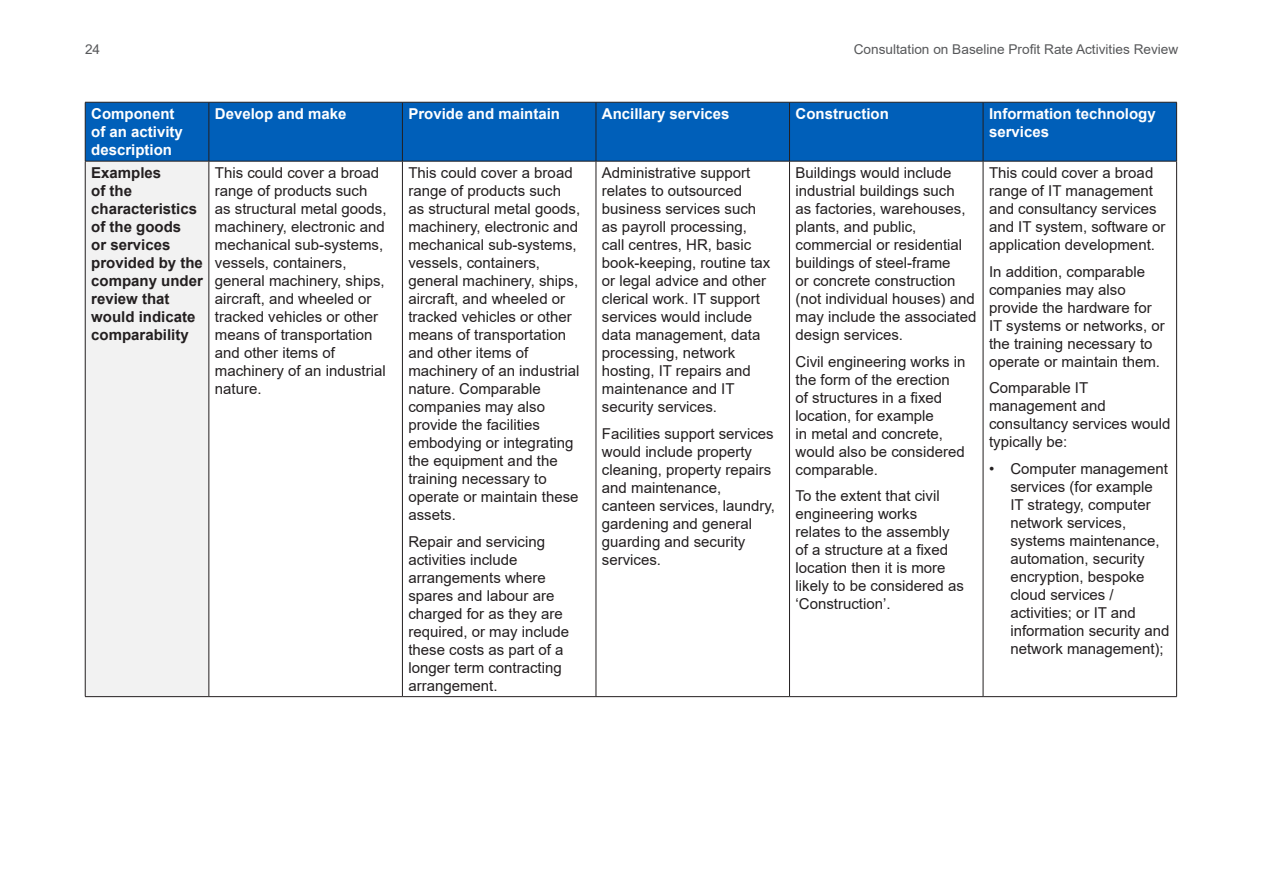
<style>
.page{position:relative;width:1263px;height:893px;background:#fff}
.page>*{position:absolute;margin:0;border:0;box-sizing:border-box;transform-origin:0 0}
.Table_body{font:15px/18px "Arial";color:#231f20}
.Table_body-2{font:700 15px/18px "Arial";color:#fff}
.Table_body-3{font:700 15px/18px "Arial";color:#231f20}
.t1{font:13.5px "Arial";color:#57585a}
</style>
<div class="page">
<div style="left:86px;top:103px;width:1090px;height:58px;background:#005fb9"></div>
<div style="left:85px;top:161px;width:124px;height:536px;background:#f2f2f2"></div>
<hr style="left:85px;top:161px;width:1px;height:535px;background:#231f20">
<hr style="left:209px;top:161px;width:1px;height:535px;background:#231f20">
<hr style="left:402px;top:161px;width:1px;height:535px;background:#231f20">
<hr style="left:596px;top:161px;width:1px;height:535px;background:#231f20">
<hr style="left:789px;top:161px;width:1px;height:535px;background:#231f20">
<hr style="left:983px;top:161px;width:1px;height:535px;background:#231f20">
<hr style="left:1176px;top:161px;width:1px;height:535px;background:#231f20">
<hr style="left:85px;top:696px;width:124px;height:1px;background:#231f20">
<hr style="left:209px;top:696px;width:193px;height:1px;background:#231f20">
<hr style="left:402px;top:696px;width:194px;height:1px;background:#231f20">
<hr style="left:596px;top:696px;width:193px;height:1px;background:#231f20">
<hr style="left:789px;top:696px;width:194px;height:1px;background:#231f20">
<hr style="left:983px;top:696px;width:194px;height:1px;background:#231f20">
<hr style="left:85px;top:102px;width:124px;height:1px;background:#231f20">
<hr style="left:85px;top:102px;width:1px;height:59px;background:#231f20">
<hr style="left:209px;top:102px;width:193px;height:1px;background:#231f20">
<hr style="left:209px;top:102px;width:1px;height:59px;background:#231f20">
<hr style="left:402px;top:102px;width:194px;height:1px;background:#231f20">
<hr style="left:402px;top:102px;width:1px;height:59px;background:#231f20">
<hr style="left:596px;top:102px;width:193px;height:1px;background:#231f20">
<hr style="left:596px;top:102px;width:1px;height:59px;background:#231f20">
<hr style="left:789px;top:102px;width:194px;height:1px;background:#231f20">
<hr style="left:789px;top:102px;width:1px;height:59px;background:#231f20">
<hr style="left:983px;top:102px;width:194px;height:1px;background:#231f20">
<hr style="left:983px;top:102px;width:1px;height:59px;background:#231f20">
<hr style="left:1176px;top:102px;width:1px;height:59px;background:#231f20">
<hr style="left:85px;top:161px;width:124px;height:1px;background:#231f20">
<hr style="left:209px;top:161px;width:193px;height:1px;background:#231f20">
<hr style="left:402px;top:161px;width:194px;height:1px;background:#231f20">
<hr style="left:596px;top:161px;width:193px;height:1px;background:#231f20">
<hr style="left:789px;top:161px;width:194px;height:1px;background:#231f20">
<hr style="left:983px;top:161px;width:194px;height:1px;background:#231f20">
<p class="t1" style="left:85px;top:40px;width:17px">24</p>
<p class="t1" style="left:854px;top:40px;width:326px">Consultation on Baseline Profit Rate Activities Review</p>
<p class="Table_body-2" style="left:91px;top:105px;width:93px">Component of an activity description</p>
<p class="Table_body-2" style="left:215px;top:105px;width:133px">Develop and make</p>
<p class="Table_body-2" style="left:408px;top:105px;width:153px">Provide and maintain</p>
<p class="Table_body-2" style="left:602px;top:105px;width:129px">Ancillary services</p>
<p class="Table_body-2" style="left:795px;top:105px;width:95px">Construction</p>
<p class="Table_body-2" style="left:989px;top:105px;width:168px">Information technology services</p>
<p class="Table_body-3" style="left:91px;top:164px;width:113px">Examples<br>of the characteristics of the goods<br>or services provided by the company under review that would indicate comparability</p>
<p class="Table_body" style="left:215px;top:164px;width:173px">This could cover a broad range of products such as structural metal goods, machinery, electronic and mechanical sub-systems, vessels, containers, general machinery, ships, aircraft, and wheeled or tracked vehicles or other means of transportation and other items of machinery of an industrial nature.</p>
<p class="Table_body" style="left:408px;top:164px;width:173px">This could cover a broad range of products such as structural metal goods, machinery, electronic and mechanical sub-systems, vessels, containers, general machinery, ships, aircraft, and wheeled or tracked vehicles or other means of transportation and other items of machinery of an industrial nature. Comparable companies may also provide the facilities embodying or integrating the equipment and the training necessary to operate or maintain these assets.</p>
<p class="Table_body" style="left:408px;top:532px;width:162px">Repair and servicing activities include arrangements where spares and labour are charged for as they are required, or may include these costs as part of a longer term contracting arrangement.</p>
<p class="Table_body" style="left:602px;top:164px;width:170px">Administrative support relates to outsourced business services such as payroll processing, call centres, HR, basic book-keeping, routine tax or legal advice and other clerical work. IT support services would include data management, data processing, network hosting, IT repairs and maintenance and IT security services.</p>
<p class="Table_body" style="left:602px;top:424px;width:175px">Facilities support services would include property cleaning, property repairs and maintenance, canteen services, laundry, gardening and general guarding and security services.</p>
<p class="Table_body" style="left:795px;top:164px;width:182px">Buildings would include industrial buildings such<br>as factories, warehouses, plants, and public, commercial or residential buildings of steel-frame<br>or concrete construction (not individual houses) and may include the associated design services.</p>
<p class="Table_body" style="left:795px;top:352px;width:172px">Civil engineering works in the form of the erection of structures in a fixed location, for example<br>in metal and concrete, would also be considered comparable.</p>
<p class="Table_body" style="left:795px;top:487px;width:170px">To the extent that civil engineering works relates to the assembly of a structure at a fixed location then it is more likely to be considered as ‘Construction’.</p>
<p class="Table_body" style="left:989px;top:164px;width:178px">This could cover a broad range of IT management and consultancy services and IT system, software or application development.</p>
<p class="Table_body" style="left:989px;top:262px;width:177px">In addition, comparable companies may also provide the hardware for<br>IT systems or networks, or the training necessary to operate or maintain them.</p>
<p class="Table_body" style="left:989px;top:379px;width:183px">Comparable IT management and consultancy services would typically be:</p>
<p class="Table_body" style="left:1010px;top:459px;width:161px;text-indent:-21px">• Computer management services (for example<br>IT strategy, computer network services, systems maintenance, automation, security encryption, bespoke cloud services / activities; or IT and information security and network management);</p>
</div>
